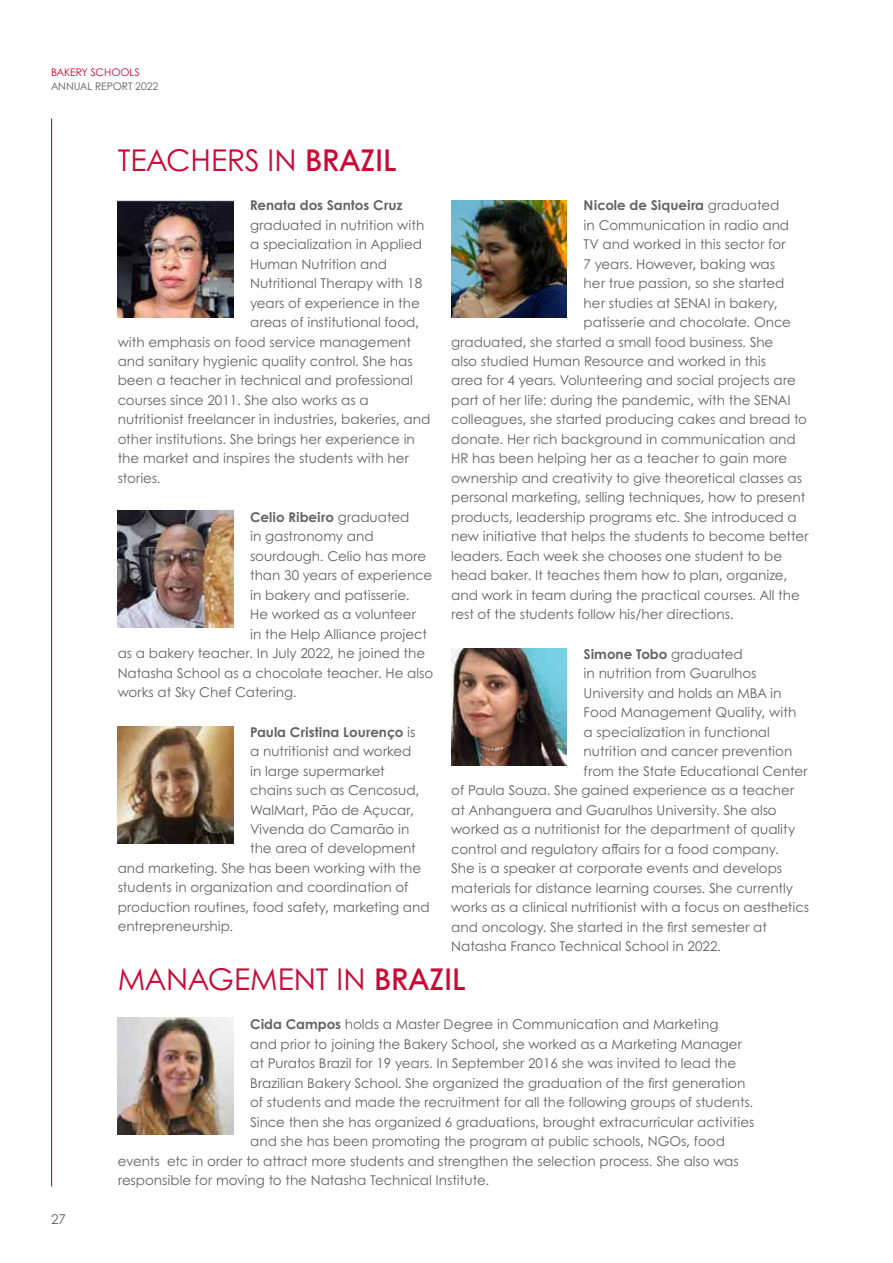
<style>
.page{position:relative;width:893px;height:1263px;background:#fff}
.page>*{position:absolute;margin:0;border:0;box-sizing:border-box;transform-origin:0 0}
.t1{font:30px "Century Gothic";color:#cc0935}
.t2{font:13.5px "Century Gothic";color:#646363}
.t3{font:700 13.5px "Century Gothic";color:#646363}
.t4{font:10.5px "Century Gothic";color:#646363}
.t5{font:10.5px "Century Gothic";color:#cc0935}
.s1{font-weight:600}
.s2{font-weight:400}
.s3{font-weight:700}
</style>
<div class="page">
<img style="left:118px;top:201px;width:115px;height:117px">
<img style="left:118px;top:727px;width:115px;height:117px">
<img style="left:118px;top:510px;width:115px;height:117px">
<img style="left:118px;top:1017px;width:115px;height:117px">
<img style="left:451px;top:201px;width:116px;height:117px">
<img style="left:451px;top:649px;width:116px;height:117px">
<hr style="left:51px;top:119px;width:1px;height:1067px;background:#cc0935">
<p class="t5" style="left:51px;top:66px;width:90px">BAKERY SCHOOLS</p>
<p class="t4" style="left:51px;top:79px;width:109px">ANNUAL REPORT 2022</p>
<h1 class="t1" style="left:118px;top:141px;width:281px">TEACHERS IN <span class="s1">BRAZIL</span></h1>
<p class="t3" style="left:250px;top:196px;width:154px">Renata dos Santos Cruz</p>
<p class="t2" style="left:250px;top:216px;width:176px">graduated in nutrition with</p>
<p class="t2" style="left:250px;top:236px;width:174px">a specialization in Applied</p>
<p class="t2" style="left:250px;top:255px;width:138px">Human Nutrition and</p>
<p class="t2" style="left:250px;top:275px;width:174px">Nutritional Therapy with 18</p>
<p class="t2" style="left:250px;top:294px;width:171px">years of experience in the</p>
<p class="t2" style="left:250px;top:314px;width:171px">areas of institutional food,</p>
<p class="t2" style="left:118px;top:333px;width:295px">with emphasis on food service management</p>
<p class="t2" style="left:118px;top:353px;width:296px">and sanitary hygienic quality control. She has</p>
<p class="t2" style="left:118px;top:372px;width:296px">been a teacher in technical and professional</p>
<p class="t2" style="left:118px;top:391px;width:253px">courses since 2011. She also works as a</p>
<p class="t2" style="left:118px;top:411px;width:314px">nutritionist freelancer in industries, bakeries, and</p>
<p class="t2" style="left:118px;top:430px;width:299px">other institutions. She brings her experience in</p>
<p class="t2" style="left:118px;top:450px;width:293px">the market and inspires the students with her</p>
<p class="t2" style="left:118px;top:469px;width:44px">stories.</p>
<p class="t3" style="left:250px;top:508px;width:161px">Celio Ribeiro <span class="s2">graduated</span></p>
<p class="t2" style="left:250px;top:528px;width:125px">in gastronomy and</p>
<p class="t2" style="left:250px;top:547px;width:178px">sourdough. Celio has more</p>
<p class="t2" style="left:250px;top:567px;width:184px">than 30 years of experience</p>
<p class="t2" style="left:250px;top:586px;width:161px">in bakery and patisserie.</p>
<p class="t2" style="left:250px;top:606px;width:167px">He worked as a volunteer</p>
<p class="t2" style="left:250px;top:625px;width:178px">in the Help Alliance project</p>
<p class="t2" style="left:118px;top:645px;width:309px">as a bakery teacher. In July 2022, he joined the</p>
<p class="t2" style="left:118px;top:664px;width:317px">Natasha School as a chocolate teacher. He also</p>
<p class="t2" style="left:118px;top:684px;width:180px">works at Sky Chef Catering.</p>
<p class="t3" style="left:250px;top:723px;width:167px">Paula Cristina Lourenço <span class="s2">is</span></p>
<p class="t2" style="left:250px;top:742px;width:163px">a nutritionist and worked</p>
<p class="t2" style="left:250px;top:762px;width:136px">in large supermarket</p>
<p class="t2" style="left:250px;top:781px;width:171px">chains such as Cencosud,</p>
<p class="t2" style="left:250px;top:801px;width:165px">WalMart, Pão de Açucar,</p>
<p class="t2" style="left:250px;top:820px;width:161px">Vivenda do Camarão in</p>
<p class="t2" style="left:250px;top:840px;width:167px">the area of development</p>
<p class="t2" style="left:118px;top:859px;width:305px">and marketing. She has been working with the</p>
<p class="t2" style="left:118px;top:879px;width:292px">students in organization and coordination of</p>
<p class="t2" style="left:118px;top:898px;width:313px">production routines, food safety, marketing and</p>
<p class="t2" style="left:118px;top:918px;width:117px">entrepreneurship.</p>
<p class="t3" style="left:584px;top:196px;width:197px">Nicole de Siqueira <span class="s2">graduated</span></p>
<p class="t2" style="left:584px;top:216px;width:207px">in Communication in radio and</p>
<p class="t2" style="left:584px;top:236px;width:203px">TV and worked in this sector for</p>
<p class="t2" style="left:584px;top:255px;width:193px">7 years. However, baking was</p>
<p class="t2" style="left:584px;top:275px;width:202px">her true passion, so she started</p>
<p class="t2" style="left:584px;top:294px;width:196px">her studies at SENAI in bakery,</p>
<p class="t2" style="left:584px;top:314px;width:209px">patisserie and chocolate. Once</p>
<p class="t2" style="left:451px;top:333px;width:324px">graduated, she started a small food business. She</p>
<p class="t2" style="left:451px;top:353px;width:316px">also studied Human Resource and worked in this</p>
<p class="t2" style="left:451px;top:372px;width:346px">area for 4 years. Volunteering and social projects are</p>
<p class="t2" style="left:451px;top:391px;width:341px">part of her life: during the pandemic, with the SENAI</p>
<p class="t2" style="left:451px;top:411px;width:357px">colleagues, she started producing cakes and bread to</p>
<p class="t2" style="left:451px;top:430px;width:346px">donate. Her rich background in communication and</p>
<p class="t2" style="left:451px;top:450px;width:338px">HR has been helping her as a teacher to gain more</p>
<p class="t2" style="left:451px;top:469px;width:352px">ownership and creativity to give theoretical classes as</p>
<p class="t2" style="left:451px;top:489px;width:356px">personal marketing, selling techniques, how to present</p>
<p class="t2" style="left:451px;top:508px;width:347px">products, leadership programs etc. She introduced a</p>
<p class="t2" style="left:451px;top:528px;width:359px">new initiative that helps the students to become better</p>
<p class="t2" style="left:451px;top:547px;width:332px">leaders. Each week she chooses one student to be</p>
<p class="t2" style="left:451px;top:567px;width:338px">head baker. It teaches them how to plan, organize,</p>
<p class="t2" style="left:451px;top:586px;width:350px">and work in team during the practical courses. All the</p>
<p class="t2" style="left:451px;top:606px;width:284px">rest of the students follow his/her directions.</p>
<p class="t3" style="left:584px;top:645px;width:161px">Simone Tobo <span class="s2">graduated</span></p>
<p class="t2" style="left:584px;top:665px;width:174px">in nutrition from Guarulhos</p>
<p class="t2" style="left:584px;top:684px;width:199px">University and holds an MBA in</p>
<p class="t2" style="left:584px;top:704px;width:214px">Food Management Quality, with</p>
<p class="t2" style="left:584px;top:723px;width:188px">a specialization in functional</p>
<p class="t2" style="left:584px;top:743px;width:210px">nutrition and cancer prevention</p>
<p class="t2" style="left:584px;top:762px;width:226px">from the State Educational Center</p>
<p class="t2" style="left:451px;top:782px;width:344px">of Paula Souza. She gained experience as a teacher</p>
<p class="t2" style="left:451px;top:801px;width:327px">at Anhanguera and Guarulhos University. She also</p>
<p class="t2" style="left:451px;top:821px;width:345px">worked as a nutritionist for the department of quality</p>
<p class="t2" style="left:451px;top:840px;width:329px">control and regulatory affairs for a food company.</p>
<p class="t2" style="left:451px;top:859px;width:332px">She is a speaker at corporate events and develops</p>
<p class="t2" style="left:451px;top:879px;width:343px">materials for distance learning courses. She currently</p>
<p class="t2" style="left:451px;top:898px;width:359px">works as a clinical nutritionist with a focus on aesthetics</p>
<p class="t2" style="left:451px;top:918px;width:317px">and oncology. She started in the first semester at</p>
<p class="t2" style="left:451px;top:937px;width:271px">Natasha Franco Technical School in 2022.</p>
<p class="t2" style="left:51px;top:1210px;width:16px">27</p>
<h1 class="t1" style="left:118px;top:960px;width:350px">MANAGEMENT IN <span class="s1">BRAZIL</span></h1>
<p class="t2" style="left:250px;top:1016px;width:470px"><span class="s3">Cida Campos</span> holds a Master Degree in Communication and Marketing</p>
<p class="t2" style="left:250px;top:1035px;width:493px">and prior to joining the Bakery School, she worked as a Marketing Manager</p>
<p class="t2" style="left:250px;top:1055px;width:487px">at Puratos Brazil for 19 years. In September 2016 she was invited to lead the</p>
<p class="t2" style="left:250px;top:1074px;width:497px">Brazilian Bakery School. She organized the graduation of the first generation</p>
<p class="t2" style="left:250px;top:1094px;width:505px">of students and made the recruitment for all the following groups of students.</p>
<p class="t2" style="left:250px;top:1113px;width:506px">Since then she has organized 6 graduations, brought extracurricular activities</p>
<p class="t2" style="left:250px;top:1133px;width:476px">and she has been promoting the program at public schools, NGOs, food</p>
<p class="t2" style="left:118px;top:1152px;width:622px">events etc in order to attract more students and strengthen the selection process. She also was</p>
<p class="t2" style="left:118px;top:1172px;width:373px">responsible for moving to the Natasha Technical Institute.</p>
</div>
